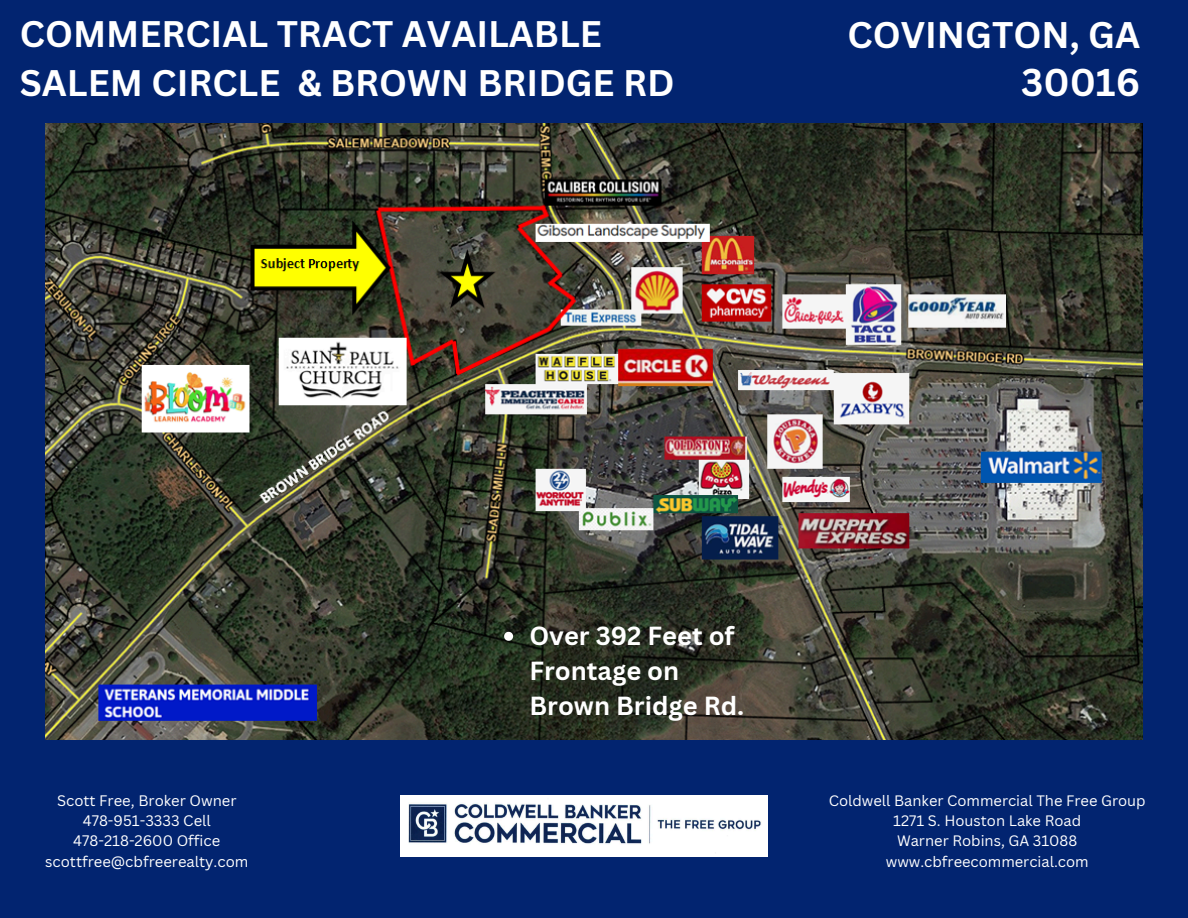
<style>
.page{position:relative;width:1188px;height:918px;background:#022470}
.page>*{position:absolute;margin:0;border:0;box-sizing:border-box;transform-origin:0 0}
.t1{font:700 37.65px "Canva Sans";color:#fff}
.t2{font:700 36.15px "Canva Sans";color:#fff}
.t3{font:700 36px/49.5px "Canva Sans";color:#fff}
.t4{font:700 25.5px/34.8px "Canva Sans";color:#fff}
.t5{font:14.85px "Canva Sans";color:#fff}
.t6{font:14.7px "Canva Sans";color:#fff}
</style>
<div class="page">
<img style="left:400px;top:796px;width:367px;height:60px">
<img style="left:45px;top:123px;width:1097px;height:617px">
<svg style="left:504px;top:632px;width:9px;height:9px"></svg>
<p class="t3" style="left:20px;top:8px;width:656px">COMMERCIAL TRACT AVAILABLE<br>SALEM CIRCLE &amp; BROWN BRIDGE RD</p>
<p class="t2" style="left:847px;top:9px;width:294px">COVINGTON, GA</p>
<p class="t1" style="left:1021px;top:56px;width:121px">30016</p>
<h2 class="t5" style="left:57px;top:790px;width:181px">Scott Free, Broker Owner</h2>
<h2 class="t5" style="left:83px;top:810px;width:130px">478-951-3333 Cell</h2>
<h3 class="t5" style="left:73px;top:831px;width:149px">478-218-2600 Office</h3>
<p class="t5" style="left:45px;top:851px;width:205px">scottfree@cbfreerealty.com</p>
<p class="t4" style="left:529px;top:618px;width:216px">Over 392 Feet of<br>Frontage on<br>Brown Bridge Rd.</p>
<p class="t6" style="left:829px;top:790px;width:318px">Coldwell Banker Commercial The Free Group</p>
<p class="t6" style="left:893px;top:811px;width:189px">1271 S. Houston Lake Road</p>
<p class="t6" style="left:897px;top:831px;width:182px">Warner Robins, GA 31088</p>
<p class="t6" style="left:886px;top:851px;width:204px">www.cbfreecommercial.com</p>
</div>
